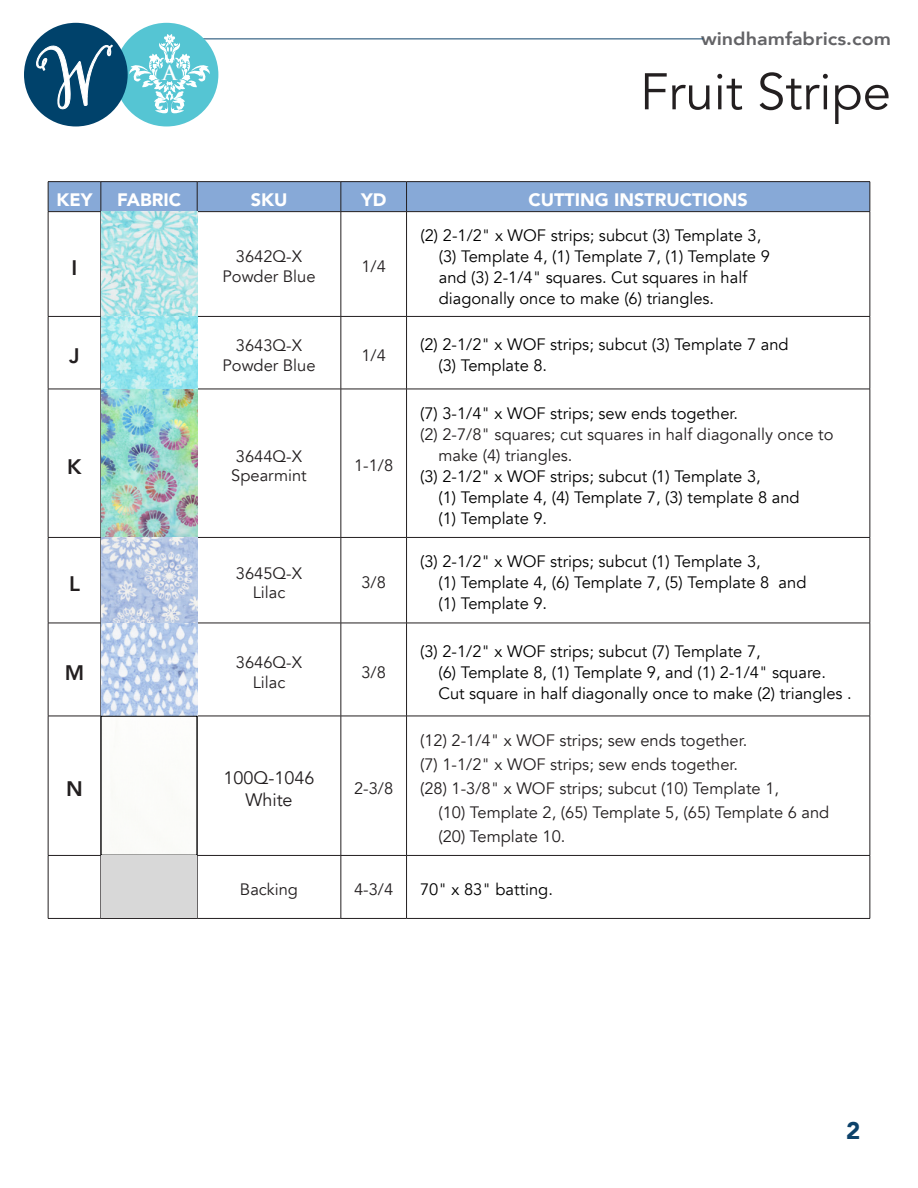
<style>
.page{position:relative;width:918px;height:1188px;background:#fff}
.page>*{position:absolute;margin:0;border:0;box-sizing:border-box;transform-origin:0 0}
.t1{font:51px "Avenir";color:#231f20}
.t2{font:900 24px "Avenir";color:#0d426a}
.t3{font:800 21px "Avenir";color:#231f20}
.t4{font:700 20.1px "Trajan Pro";color:#fff}
.t5{font:900 18px "Avenir";color:#fff}
.t6{font:800 18px "Avenir";color:#636366;scale:1.1 1}
.t7{font:18px "Avenir";color:#231f20}
.t8{font:16.5px/21px "Avenir";color:#000}
.t9{font:16.5px "Avenir";color:#231f20}
</style>
<div class="page">
<hr style="left:162px;top:39px;width:541px;height:1px;background:#0d426a">
<div style="left:115px;top:23px;width:103px;height:103px;background:#55c5d3;border-radius:50%"></div>
<div style="left:24px;top:23px;width:104px;height:103px;background:#00426b;border-radius:50%"></div>
<svg style="left:36px;top:44px;width:77px;height:66px"></svg>
<svg style="left:129px;top:34px;width:81px;height:79px"></svg>
<hr style="left:48px;top:181px;width:53px;height:1px;background:#231f20">
<hr style="left:101px;top:181px;width:96px;height:1px;background:#231f20">
<hr style="left:197px;top:181px;width:144px;height:1px;background:#231f20">
<hr style="left:341px;top:181px;width:66px;height:1px;background:#231f20">
<hr style="left:407px;top:181px;width:463px;height:1px;background:#231f20">
<hr style="left:48px;top:212px;width:1px;height:104px;background:#231f20">
<hr style="left:48px;top:317px;width:1px;height:72px;background:#231f20">
<hr style="left:48px;top:389px;width:1px;height:148px;background:#231f20">
<hr style="left:48px;top:538px;width:1px;height:85px;background:#231f20">
<hr style="left:48px;top:623px;width:1px;height:93px;background:#231f20">
<hr style="left:48px;top:716px;width:1px;height:139px;background:#231f20">
<hr style="left:48px;top:856px;width:1px;height:62px;background:#231f20">
<hr style="left:870px;top:212px;width:1px;height:104px;background:#231f20">
<hr style="left:870px;top:538px;width:1px;height:85px;background:#231f20">
<hr style="left:870px;top:623px;width:1px;height:93px;background:#231f20">
<hr style="left:870px;top:716px;width:1px;height:139px;background:#231f20">
<hr style="left:870px;top:856px;width:1px;height:62px;background:#231f20">
<div style="left:48px;top:182px;width:823px;height:30px;background:#87a9d7"></div>
<hr style="left:48px;top:211px;width:53px;height:1px;background:#231f20">
<hr style="left:101px;top:211px;width:96px;height:1px;background:#231f20">
<hr style="left:197px;top:211px;width:144px;height:1px;background:#231f20">
<hr style="left:197px;top:212px;width:1px;height:104px;background:#231f20">
<hr style="left:341px;top:211px;width:66px;height:1px;background:#231f20">
<hr style="left:341px;top:212px;width:1px;height:104px;background:#231f20">
<hr style="left:407px;top:211px;width:463px;height:1px;background:#231f20">
<hr style="left:406px;top:212px;width:1px;height:104px;background:#231f20">
<hr style="left:48px;top:316px;width:53px;height:1px;background:#231f20">
<hr style="left:197px;top:316px;width:144px;height:1px;background:#231f20">
<hr style="left:197px;top:317px;width:1px;height:72px;background:#231f20">
<hr style="left:48px;top:389px;width:53px;height:1px;background:#231f20">
<hr style="left:197px;top:389px;width:144px;height:1px;background:#231f20">
<hr style="left:197px;top:389px;width:1px;height:148px;background:#231f20">
<hr style="left:48px;top:537px;width:53px;height:1px;background:#231f20">
<hr style="left:197px;top:537px;width:144px;height:1px;background:#231f20">
<hr style="left:197px;top:538px;width:1px;height:85px;background:#231f20">
<hr style="left:341px;top:538px;width:1px;height:85px;background:#231f20">
<hr style="left:406px;top:538px;width:1px;height:85px;background:#231f20">
<hr style="left:48px;top:623px;width:53px;height:1px;background:#231f20">
<hr style="left:197px;top:623px;width:144px;height:1px;background:#231f20">
<hr style="left:197px;top:623px;width:1px;height:93px;background:#231f20">
<hr style="left:341px;top:623px;width:66px;height:1px;background:#231f20">
<hr style="left:341px;top:623px;width:1px;height:93px;background:#231f20">
<hr style="left:407px;top:623px;width:463px;height:1px;background:#231f20">
<hr style="left:406px;top:623px;width:1px;height:93px;background:#231f20">
<hr style="left:48px;top:716px;width:53px;height:1px;background:#231f20">
<hr style="left:197px;top:716px;width:144px;height:1px;background:#231f20">
<hr style="left:197px;top:716px;width:1px;height:139px;background:#231f20">
<hr style="left:341px;top:716px;width:66px;height:1px;background:#231f20">
<hr style="left:341px;top:716px;width:1px;height:139px;background:#231f20">
<hr style="left:407px;top:716px;width:463px;height:1px;background:#231f20">
<hr style="left:406px;top:716px;width:1px;height:139px;background:#231f20">
<hr style="left:48px;top:855px;width:53px;height:1px;background:#231f20">
<hr style="left:101px;top:855px;width:96px;height:1px;background:#231f20">
<hr style="left:197px;top:855px;width:144px;height:1px;background:#231f20">
<hr style="left:197px;top:856px;width:1px;height:62px;background:#231f20">
<hr style="left:341px;top:855px;width:66px;height:1px;background:#231f20">
<hr style="left:341px;top:856px;width:1px;height:62px;background:#231f20">
<hr style="left:407px;top:855px;width:463px;height:1px;background:#231f20">
<hr style="left:406px;top:856px;width:1px;height:62px;background:#231f20">
<hr style="left:48px;top:918px;width:53px;height:1px;background:#231f20">
<hr style="left:101px;top:918px;width:96px;height:1px;background:#231f20">
<hr style="left:197px;top:918px;width:144px;height:1px;background:#231f20">
<hr style="left:341px;top:918px;width:66px;height:1px;background:#231f20">
<hr style="left:407px;top:918px;width:463px;height:1px;background:#231f20">
<hr style="left:341px;top:316px;width:66px;height:1px;background:#231f20">
<hr style="left:341px;top:317px;width:1px;height:72px;background:#231f20">
<hr style="left:407px;top:316px;width:463px;height:1px;background:#231f20">
<hr style="left:406px;top:317px;width:1px;height:72px;background:#231f20">
<hr style="left:870px;top:317px;width:1px;height:72px;background:#231f20">
<hr style="left:341px;top:389px;width:66px;height:1px;background:#231f20">
<hr style="left:341px;top:389px;width:1px;height:148px;background:#231f20">
<hr style="left:407px;top:389px;width:463px;height:1px;background:#231f20">
<hr style="left:406px;top:389px;width:1px;height:148px;background:#231f20">
<hr style="left:870px;top:389px;width:1px;height:148px;background:#231f20">
<hr style="left:341px;top:537px;width:66px;height:1px;background:#231f20">
<hr style="left:407px;top:537px;width:463px;height:1px;background:#231f20">
<img style="left:101px;top:212px;width:96px;height:504px">
<div style="left:101px;top:856px;width:96px;height:62px;background:#d8d8d8"></div>
<p class="t4" style="left:163px;top:60px;width:16px">A</p>
<p class="t6" style="left:701px;top:25px;width:174px">windhamfabrics.com</p>
<h1 class="t1" style="left:640px;top:61px;width:252px">Fruit Stripe</h1>
<p class="t5" style="left:56px;top:184px;width:37px">KEY</p>
<p class="t5" style="left:117px;top:184px;width:66px">FABRIC</p>
<p class="t5" style="left:251px;top:184px;width:38px">SKU</p>
<p class="t5" style="left:361px;top:184px;width:27px">YD</p>
<p class="t5" style="left:529px;top:184px;width:221px">CUTTING INSTRUCTIONS</p>
<p class="t3" style="left:72px;top:251px;width:7px">I</p>
<p class="t9" style="left:236px;top:247px;width:68px">3642Q-X</p>
<p class="t9" style="left:222px;top:267px;width:95px">Powder Blue</p>
<p class="t9" style="left:361px;top:257px;width:26px">1/4</p>
<p class="t8" style="left:439px;top:225px;width:333px;text-indent:-18px">(2) 2-1/2" x WOF strips; subcut (3) Template 3, (3) Template 4, (1) Template 7, (1) Template 9 and (3) 2-1/4" squares. Cut squares in half diagonally once to make (6) triangles.</p>
<p class="t3" style="left:69px;top:340px;width:12px">J</p>
<p class="t9" style="left:236px;top:336px;width:68px">3643Q-X</p>
<p class="t9" style="left:222px;top:355px;width:95px">Powder Blue</p>
<p class="t9" style="left:361px;top:345px;width:26px">1/4</p>
<p class="t8" style="left:420px;top:335px;width:370px">(2) 2-1/2" x WOF strips; subcut (3) Template 7 and</p>
<p class="t8" style="left:438px;top:356px;width:110px">(3) Template 8.</p>
<p class="t3" style="left:67px;top:450px;width:16px">K</p>
<p class="t9" style="left:236px;top:446px;width:68px">3644Q-X</p>
<p class="t9" style="left:231px;top:466px;width:77px">Spearmint</p>
<p class="t9" style="left:354px;top:456px;width:41px">1-1/8</p>
<p class="t8" style="left:420px;top:403px;width:320px">(7) 3-1/4" x WOF strips; sew ends together.</p>
<p class="t9" style="left:420px;top:424px;width:415px">(2) 2-7/8" squares; cut squares in half diagonally once to</p>
<p class="t9" style="left:438px;top:445px;width:136px">make (4) triangles.</p>
<p class="t8" style="left:420px;top:466px;width:342px">(3) 2-1/2" x WOF strips; subcut (1) Template 3,</p>
<p class="t8" style="left:438px;top:487px;width:363px">(1) Template 4, (4) Template 7, (3) template 8 and</p>
<p class="t8" style="left:438px;top:508px;width:110px">(1) Template 9.</p>
<p class="t3" style="left:69px;top:567px;width:12px">L</p>
<p class="t9" style="left:236px;top:563px;width:68px">3645Q-X</p>
<p class="t9" style="left:253px;top:583px;width:34px">Lilac</p>
<p class="t9" style="left:361px;top:573px;width:26px">3/8</p>
<p class="t8" style="left:420px;top:552px;width:342px">(3) 2-1/2" x WOF strips; subcut (1) Template 3,</p>
<p class="t8" style="left:438px;top:573px;width:370px">(1) Template 4, (6) Template 7, (5) Template 8 and</p>
<p class="t8" style="left:438px;top:594px;width:110px">(1) Template 9.</p>
<p class="t3" style="left:65px;top:656px;width:21px">M</p>
<p class="t9" style="left:236px;top:652px;width:68px">3646Q-X</p>
<p class="t9" style="left:253px;top:672px;width:34px">Lilac</p>
<p class="t9" style="left:361px;top:662px;width:26px">3/8</p>
<p class="t8" style="left:420px;top:641px;width:342px">(3) 2-1/2" x WOF strips; subcut (7) Template 7,</p>
<p class="t8" style="left:438px;top:662px;width:389px">(6) Template 8, (1) Template 9, and (1) 2-1/4" square.</p>
<p class="t8" style="left:438px;top:683px;width:415px">Cut square in half diagonally once to make (2) triangles .</p>
<p class="t3" style="left:66px;top:773px;width:18px">N</p>
<p class="t7" style="left:223px;top:767px;width:93px">100Q-1046</p>
<p class="t7" style="left:245px;top:789px;width:49px">White</p>
<p class="t9" style="left:354px;top:778px;width:41px">2-3/8</p>
<p class="t9" style="left:420px;top:730px;width:329px">(12) 2-1/4" x WOF strips; sew ends together.</p>
<p class="t9" style="left:420px;top:754px;width:320px">(7) 1-1/2" x WOF strips; sew ends together.</p>
<p class="t9" style="left:420px;top:778px;width:361px">(28) 1-3/8" x WOF strips; subcut (10) Template 1,</p>
<p class="t9" style="left:438px;top:802px;width:392px">(10) Template 2, (65) Template 5, (65) Template 6 and</p>
<p class="t9" style="left:438px;top:826px;width:129px">(20) Template 10.</p>
<p class="t9" style="left:240px;top:880px;width:60px">Backing</p>
<p class="t9" style="left:354px;top:880px;width:41px">4-3/4</p>
<p class="t8" style="left:420px;top:879px;width:134px">70" x 83" batting.</p>
<h2 class="t2" style="left:846px;top:1110px;width:16px">2</h2>
</div>
